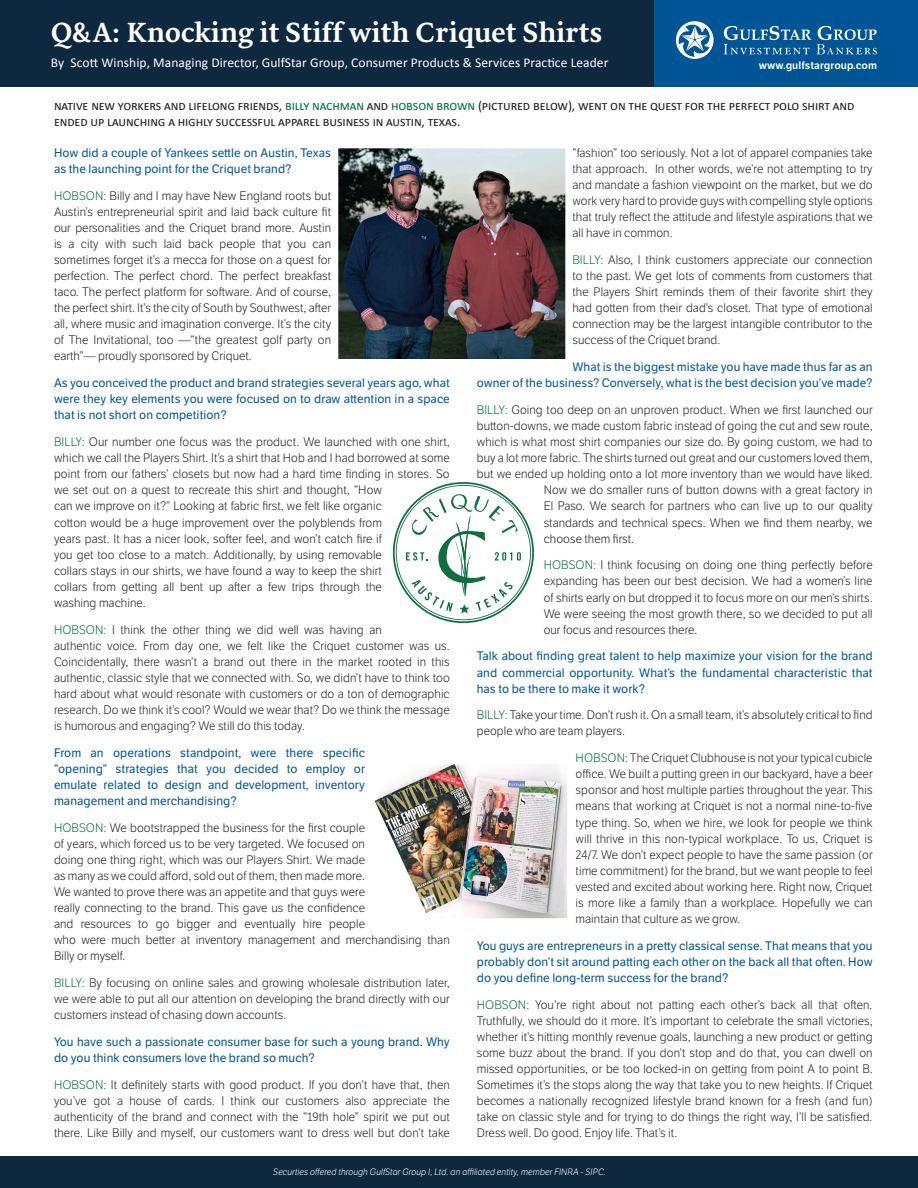
<style>
.page{position:relative;width:918px;height:1188px;background:#fff}
.page>*{position:absolute;margin:0;border:0;box-sizing:border-box;transform-origin:0 0}
.head{font:700 28.5px "Sirba";letter-spacing:-.01em;color:#fff}
.t1{font:13.5px/16.5px "Calibri";letter-spacing:-.01em;color:#231f20}
.body{font:13.5px "Calibri";letter-spacing:.005em;color:#fff}
.body-2{font:300 12px/16px "LFT Etica";letter-spacing:.005em;color:#231f20;text-align:justify}
.body-3{font:12px/16px "LFT Etica";letter-spacing:.005em;color:#005596;text-align:justify}
.body-4{font:600 10.5px "LFT Etica";letter-spacing:.005em;color:#fff}
.body-5{font:italic 300 9px "LFT Etica";letter-spacing:.005em;color:#fff}
.s1{color:#026f3c}
</style>
<div class="page">
<div style="left:0;top:1157px;width:918px;height:31px;background:#0e283f"></div>
<div style="left:0;top:0;width:918px;height:86px;background:#0e283f"></div>
<div style="left:654px;top:0;width:264px;height:86px;background:#005596"></div>
<img style="left:339px;top:149px;width:225px;height:210px">
<div style="left:331px;top:141px;width:241px;height:229px;border:7px solid #fff"></div>
<img style="left:374px;top:764px;width:193px;height:154px">
<svg style="left:675px;top:21px;width:39px;height:38px"></svg>
<svg style="left:724px;top:26px;width:87px;height:28px"></svg>
<svg style="left:817px;top:26px;width:60px;height:28px"></svg>
<svg style="left:393px;top:482px;width:141px;height:141px"></svg>
<p class="head" style="left:51px;top:10px;width:553px">Q&amp;A: Knocking it Stiff with Criquet Shirts</p>
<p class="body" style="left:51px;top:54px;width:559px">By Scott Winship, Managing Director, GulfStar Group, Consumer Products &amp; Services Practice Leader</p>
<p class="body-4" style="left:759px;top:59px;width:120px">www.gulfstargroup.com</p>
<p class="t1" style="left:54px;top:97px;width:802px">native new yorkers and lifelong friends, <span class="s1">billy nachman</span> and <span class="s1">hobson brown</span> (pictured below), went on the quest for the perfect polo shirt and ended up launching a highly successful apparel business in austin, texas.</p>
<p class="body-3" style="left:54px;top:145px;width:279px">How did a couple of Yankees settle on Austin, Texas as the launching point for the Criquet brand?</p>
<p class="body-2" style="left:54px;top:188px;width:279px"><span class="s1">HOBSON:</span> Billy and I may have New England roots but Austin’s entrepreneurial spirit and laid back culture fit our personalities and the Criquet brand more. Austin is a city with such laid back people that you can sometimes forget it’s a mecca for those on a quest for perfection. The perfect chord. The perfect breakfast taco. The perfect platform for software. And of course, the perfect shirt. It’s the city of South by Southwest, after all, where music and imagination converge. It’s the city of The Invitational, too —“the greatest golf party on earth”— proudly sponsored by Criquet.</p>
<p class="body-3" style="left:54px;top:375px;width:397px">As you conceived the product and brand strategies several years ago, what were they key elements you were focused on to draw attention in a space that is not short on competition?</p>
<p class="body-2" style="left:54px;top:434px;width:397px;text-align:left"><span class="s1">BILLY:</span> Our number one focus was the product. We launched with one shirt, which we call the Players Shirt. It’s a shirt that Hob and I had borrowed at some point from our fathers’ closets but now had a hard time finding in stores. So we set out on a quest to recreate this shirt and thought, “How<br>can we improve on it?” Looking at fabric first, we felt like organic<br>cotton would be a huge improvement over the polyblends from<br>years past. It has a nicer look, softer feel, and won’t catch fire if<br>you get too close to a match. Additionally, by using removable<br>collars stays in our shirts, we have found a way to keep the shirt<br>collars from getting all bent up after a few trips through the<br>washing machine.</p>
<p class="body-2" style="left:54px;top:622px;width:397px;text-align:left"><span class="s1">HOBSON:</span> I think the other thing we did well was having an<br>authentic voice. From day one, we felt like the Criquet customer was us.<br>Coincidentally, there wasn’t a brand out there in the market rooted in this authentic, classic style that we connected with. So, we didn’t have to think too hard about what would resonate with customers or do a ton of demographic research. Do we think it’s cool? Would we wear that? Do we think the message is humorous and engaging? We still do this today.</p>
<p class="body-3" style="left:54px;top:745px;width:313px">From an operations standpoint, were there specific “opening” strategies that you decided to employ or emulate related to design and development, inventory management and merchandising?</p>
<p class="body-2" style="left:54px;top:820px;width:397px;text-align:left"><span class="s1">HOBSON:</span> We bootstrapped the business for the first couple<br>of years, which forced us to be very targeted. We focused on<br>doing one thing right, which was our Players Shirt. We made<br>as many as we could afford, sold out of them, then made more.<br>We wanted to prove there was an appetite and that guys were<br>really connecting to the brand. This gave us the confidence<br>and resources to go bigger and eventually hire people<br>who were much better at inventory management and merchandising than Billy or myself.</p>
<p class="body-2" style="left:54px;top:975px;width:397px"><span class="s1">BILLY:</span> By focusing on online sales and growing wholesale distribution later, we were able to put all our attention on developing the brand directly with our customers instead of chasing down accounts.</p>
<p class="body-3" style="left:54px;top:1034px;width:397px">You have such a passionate consumer base for such a young brand. Why do you think consumers love the brand so much?</p>
<p class="body-2" style="left:54px;top:1077px;width:397px"><span class="s1">HOBSON:</span> It definitely starts with good product. If you don’t have that, then you’ve got a house of cards. I think our customers also appreciate the authenticity of the brand and connect with the “19th hole” spirit we put out there. Like Billy and myself, our customers want to dress well but don’t take</p>
<p class="body-2" style="left:572px;top:145px;width:302px">“fashion” too seriously. Not a lot of apparel companies take that approach. In other words, we’re not attempting to try and mandate a fashion viewpoint on the market, but we do work very hard to provide guys with compelling style options that truly reflect the attitude and lifestyle aspirations that we all have in common.</p>
<p class="body-2" style="left:572px;top:252px;width:302px"><span class="s1">BILLY:</span> Also, I think customers appreciate our connection to the past. We get lots of comments from customers that the Players Shirt reminds them of their favorite shirt they had gotten from their dad’s closet. That type of emotional connection may be the largest intangible contributor to the success of the Criquet brand.</p>
<p class="body-3" style="left:477px;top:359px;width:397px;text-align:right">What is the biggest mistake you have made thus far as an<br>owner of the business? Conversely, what is the best decision you’ve made?</p>
<p class="body-2" style="left:477px;top:402px;width:397px"><span class="s1">BILLY:</span> Going too deep on an unproven product. When we first launched our</p>
<p class="body-2" style="left:477px;top:418px;width:397px">button-downs, we made custom fabric instead of going the cut and sew route,</p>
<p class="body-2" style="left:477px;top:434px;width:397px">which is what most shirt companies our size do. By going custom, we had to</p>
<p class="body-2" style="left:477px;top:450px;width:397px">buy a lot more fabric. The shirts turned out great and our customers loved them,</p>
<p class="body-2" style="left:477px;top:467px;width:397px">but we ended up holding onto a lot more inventory than we would have liked.</p>
<p class="body-2" style="left:544px;top:483px;width:330px">Now we do smaller runs of button downs with a great factory in</p>
<p class="body-2" style="left:544px;top:499px;width:330px">El Paso. We search for partners who can live up to our quality</p>
<p class="body-2" style="left:544px;top:515px;width:330px">standards and technical specs. When we find them nearby, we</p>
<p class="body-2" style="left:544px;top:531px;width:92px">choose them first.</p>
<p class="body-2" style="left:544px;top:558px;width:330px"><span class="s1">HOBSON:</span> I think focusing on doing one thing perfectly before expanding has been our best decision. We had a women’s line of shirts early on but dropped it to focus more on our men’s shirts.<br>We were seeing the most growth there, so we decided to put all our focus and resources there.</p>
<p class="body-3" style="left:477px;top:648px;width:397px">Talk about finding great talent to help maximize your vision for the brand and commercial opportunity. What’s the fundamental characteristic that has to be there to make it work?</p>
<p class="body-2" style="left:477px;top:708px;width:397px"><span class="s1">BILLY:</span> Take your time. Don’t rush it. On a small team, it’s absolutely critical to find people who are team players.</p>
<p class="body-2" style="left:576px;top:750px;width:299px"><span class="s1">HOBSON:</span> The Criquet Clubhouse is not your typical cubicle office. We built a putting green in our backyard, have a beer sponsor and host multiple parties throughout the year. This means that working at Criquet is not a normal nine-to-five type thing. So, when we hire, we look for people we think will thrive in this non-typical workplace. To us, Criquet is 24/7. We don’t expect people to have the same passion (or time commitment) for the brand, but we want people to feel vested and excited about working here. Right now, Criquet is more like a family than a workplace. Hopefully we can maintain that culture as we grow.</p>
<p class="body-3" style="left:477px;top:938px;width:397px">You guys are entrepreneurs in a pretty classical sense. That means that you probably don’t sit around patting each other on the back all that often. How do you define long-term success for the brand?</p>
<p class="body-2" style="left:477px;top:997px;width:397px"><span class="s1">HOBSON:</span> You’re right about not patting each other’s back all that often.<br>Truthfully, we should do it more. It’s important to celebrate the small victories, whether it’s hitting monthly revenue goals, launching a new product or getting some buzz about the brand. If you don’t stop and do that, you can dwell on missed opportunities, or be too locked-in on getting from point A to point B.<br>Sometimes it’s the stops along the way that take you to new heights. If Criquet becomes a nationally recognized lifestyle brand known for a fresh (and fun) take on classic style and for trying to do things the right way, I’ll be satisfied.<br>Dress well. Do good. Enjoy life. That’s it.</p>
<p class="body-5" style="left:273px;top:1166px;width:334px">Securties offered through GulfStar Group I, Ltd. an affiliated entity, member FINRA - SIPC.</p>
</div>
